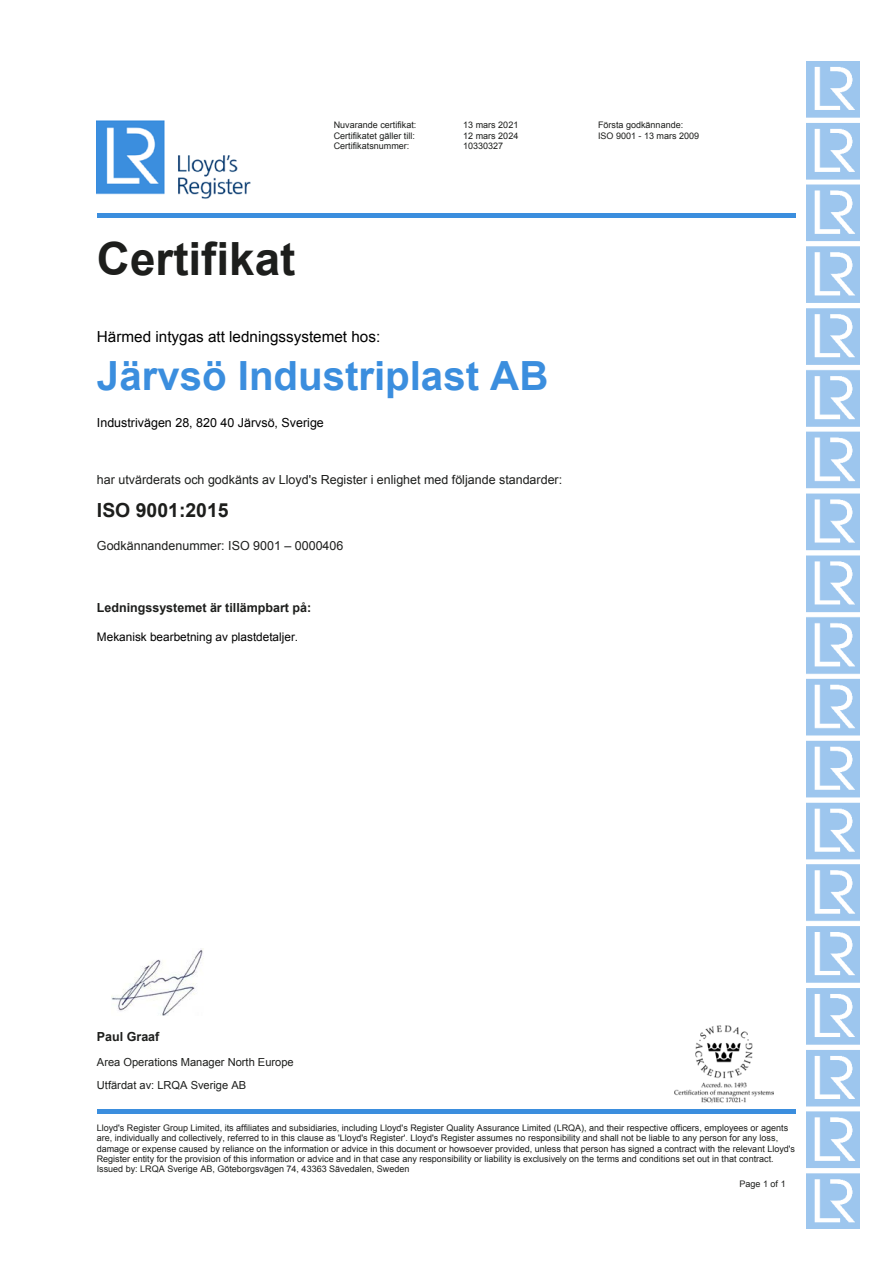
<style>
.page{position:relative;width:893px;height:1263px;background:#fff}
.page>*{position:absolute;margin:0;border:0;box-sizing:border-box;transform-origin:0 0}
.t1{font:700 45.75px "Arial";color:#1d1e1c}
.t2{font:700 40.2px "Arial";color:#3b8ede}
.t3{font:700 19.5px "Arial";color:#1d1e1c}
.t4{font:15.3px "Arial";color:#000}
.t5{font:12.45px "Arial";color:#1d1e1c}
.t6{font:700 12.45px "Arial";color:#1d1e1c}
.t7{font:12.45px "Arial";color:#000}
.t8{font:11.85px "Arial";color:#000}
.t9{font:11.1px/23.9px "Arial";color:#1d1e1c}
.t10{font:9px/10.4px "Arial";color:#1d1e1c}
</style>
<div class="page">
<img style="left:97px;top:120px;width:154px;height:79px">
<hr style="left:97px;top:214px;width:698px;height:4px;background:#3b8ede">
<img style="left:807px;top:61px;width:53px;height:1168px">
<img style="left:112px;top:948px;width:92px;height:67px">
<img style="left:675px;top:1025px;width:99px;height:78px">
<hr style="left:97px;top:1110px;width:698px;height:4px;background:#3b8ede">
<h1 class="t1" style="left:97px;top:228px;width:200px">Certifikat</h1>
<p class="t10" style="left:334px;top:120px;width:84px">Nuvarande certifikat:</p>
<p class="t10" style="left:463px;top:120px;width:57px">13 mars 2021</p>
<p class="t10" style="left:598px;top:120px;width:87px">Första godkännande:</p>
<p class="t10" style="left:334px;top:130px;width:83px">Certifikatet gäller till:</p>
<p class="t10" style="left:463px;top:130px;width:57px">12 mars 2024</p>
<p class="t10" style="left:598px;top:130px;width:103px">ISO 9001 - 13 mars 2009</p>
<p class="t10" style="left:334px;top:141px;width:77px">Certifikatsnummer:</p>
<p class="t10" style="left:463px;top:141px;width:42px">10330327</p>
<h3 class="t4" style="left:97px;top:327px;width:285px">Härmed intygas att ledningssystemet hos:</h3>
<h2 class="t2" style="left:97px;top:349px;width:453px">Järvsö Industriplast AB</h2>
<h3 class="t7" style="left:97px;top:414px;width:228px">Industrivägen 28, 820 40 Järvsö, Sverige</h3>
<h3 class="t5" style="left:97px;top:472px;width:467px">har utvärderats och godkänts av Lloyd's Register i enlighet med följande standarder:</h3>
<h3 class="t3" style="left:97px;top:497px;width:133px">ISO 9001:2015</h3>
<h3 class="t5" style="left:97px;top:538px;width:248px">Godkännandenummer: ISO 9001 – 0000406</h3>
<h3 class="t6" style="left:97px;top:599px;width:216px">Ledningssystemet är tillämpbart på:</h3>
<h3 class="t8" style="left:97px;top:629px;width:203px">Mekanisk bearbetning av plastdetaljer.</h3>
<h3 class="t6" style="left:97px;top:1028px;width:64px">Paul Graaf</h3>
<p class="t9" style="left:97px;top:1050px;width:198px">Area Operations Manager North Europe<br>Utfärdat av: LRQA Sverige AB</p>
<p class="t10" style="left:97px;top:1122px;width:700px">Lloyd's Register Group Limited, its affiliates and subsidiaries, including Lloyd's Register Quality Assurance Limited (LRQA), and their respective officers, employees or agents are, individually and collectively, referred to in this clause as 'Lloyd's Register'. Lloyd's Register assumes no responsibility and shall not be liable to any person for any loss, damage or expense caused by reliance on the information or advice in this document or howsoever provided, unless that person has signed a contract with the relevant Lloyd's Register entity for the provision of this information or advice and in that case any responsibility or liability is exclusively on the terms and conditions set out in that contract.<br>Issued by: LRQA Sverige AB, Göteborgsvägen 74, 43363 Sävedalen, Sweden</p>
<p class="t10" style="left:739px;top:1179px;width:48px">Page 1 of 1</p>
</div>
